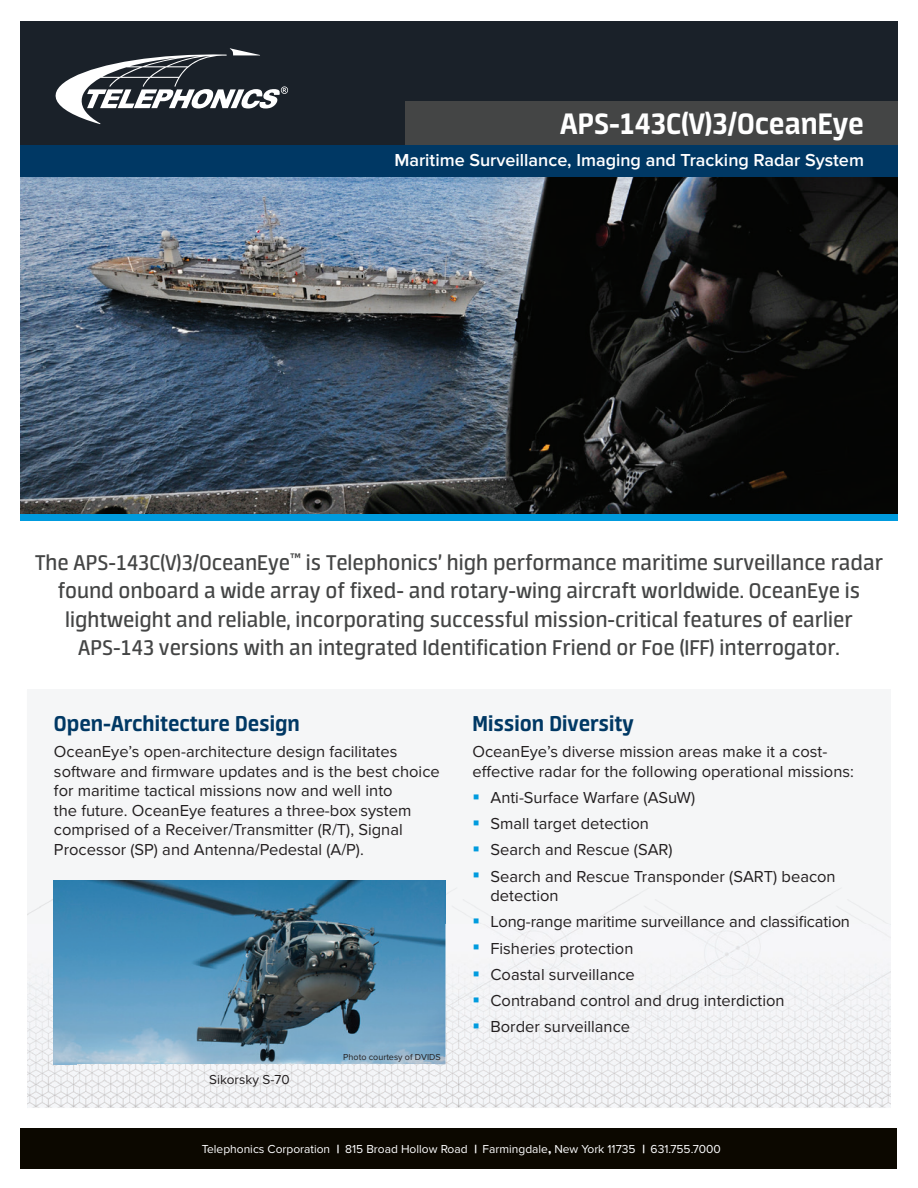
<style>
.page{position:relative;width:918px;height:1188px;background:#fff}
.page>*{position:absolute;margin:0;border:0;box-sizing:border-box;transform-origin:0 0}
.t1{font:700 33px "Neuron Angled";color:#fff}
.t2{font:24px/28.5px "Neuron Angled";color:#444545;text-align:center}
.t3{font:700 24px "Neuron Angled";color:#003864}
.t4{font:600 18px "Proxima Nova";color:#fff}
.t5{font:16.5px/19.5px "Proxima Nova";color:#231f20}
.t6{font:16.5px "Wingdings";color:#009bde}
.t7{font:13.5px "Proxima Nova";color:#231f20}
.t8{font:12px "Proxima Nova";color:#fff}
.t9{font:9px "Proxima Nova";color:#231f20}
.s1{color:#009bde}
.s2{font-family:"Proxima Nova Extrabld"}
</style>
<div class="page">
<div style="left:27px;top:880px;width:864px;height:44px;background:#f5f6f7"></div>
<div style="left:20px;top:514px;width:878px;height:7px;background:#009bde"></div>
<img style="left:20px;top:176px;width:878px;height:338px">
<div style="left:20px;top:21px;width:878px;height:133px;background:#1a2129"></div>
<div style="left:405px;top:101px;width:493px;height:64px;background:#444545"></div>
<div style="left:20px;top:145px;width:878px;height:31px;background:#003864"></div>
<svg style="left:55px;top:48px;width:233px;height:76px"></svg>
<img style="left:27px;top:924px;width:50px;height:184px">
<img style="left:54px;top:880px;width:391px;height:184px">
<img style="left:433px;top:924px;width:458px;height:184px">
<img style="left:77px;top:1064px;width:357px;height:44px">
<div style="left:21px;top:1128px;width:876px;height:40px;background:#0c0800"></div>
<p class="t1" style="left:560px;top:105px;width:305px">APS-143C(V)3/OceanEye</p>
<p class="t4" style="left:394px;top:150px;width:471px">Maritime Surveillance, Imaging and Tracking Radar System</p>
<p class="t2" style="left:35px;top:548px;width:849px">The APS-143C(V)3/OceanEye<sup>™</sup> is Telephonics’ high performance maritime surveillance radar found onboard a wide array of fixed- and rotary-wing aircraft worldwide. OceanEye is lightweight and reliable, incorporating successful mission-critical features of earlier APS-143 versions with an integrated Identification Friend or Foe (IFF) interrogator.</p>
<p class="t3" style="left:54px;top:710px;width:247px">Open-Architecture Design</p>
<p class="t5" style="left:54px;top:742px;width:387px">OceanEye’s open-architecture design facilitates software and frmware updates and is the best choice for maritime tactical missions now and well into<br>the future. OceanEye features a three-box system comprised of a Receiver/Transmitter (R/T), Signal Processor (SP) and Antenna/Pedestal (A/P).</p>
<p class="t7" style="left:209px;top:1072px;width:82px">Sikorsky S-70</p>
<p class="t9" style="left:343px;top:1051px;width:99px">Photo courtesy of DVIDS</p>
<p class="t3" style="left:472px;top:710px;width:163px">Mission Diversity</p>
<p class="t5" style="left:472px;top:742px;width:383px">OceanEye’s diverse mission areas make it a cost&shy;e°ective radar for the following operational missions:</p>
<p class="t5" style="left:472px;top:788px;width:224px"><span class="s1">▪</span> Anti-Surface Warfare (ASuW)</p>
<p class="t5" style="left:472px;top:814px;width:178px"><span class="s1">▪</span> Small target detection</p>
<p class="t5" style="left:472px;top:840px;width:202px"><span class="s1">▪</span> Search and Rescue (SAR)</p>
<p class="t6" style="left:472px;top:866px;width:9px">▪</p>
<p class="t5" style="left:491px;top:867px;width:347px">Search and Rescue Transponder (SART) beacon detection</p>
<p class="t6" style="left:472px;top:912px;width:9px">▪</p>
<p class="t5" style="left:491px;top:912px;width:361px">Long-range maritime surveillance and classifcation</p>
<p class="t6" style="left:472px;top:938px;width:9px">▪</p>
<p class="t5" style="left:491px;top:939px;width:144px">Fisheries protection</p>
<p class="t6" style="left:472px;top:965px;width:9px">▪</p>
<p class="t5" style="left:491px;top:965px;width:146px">Coastal surveillance</p>
<h2 class="t6" style="left:472px;top:991px;width:9px">▪</h2>
<p class="t5" style="left:491px;top:991px;width:296px">Contraband control and drug interdiction</p>
<p class="t6" style="left:472px;top:1017px;width:9px">▪</p>
<h2 class="t5" style="left:491px;top:1017px;width:141px">Border surveillance</h2>
<p class="t8" style="left:202px;top:1142px;width:139px">Telephonics Corporation <span class="s2">|</span></p>
<p class="t8" style="left:345px;top:1142px;width:133px">815 Broad Hollow Road <span class="s2">|</span></p>
<p class="t8" style="left:483px;top:1142px;width:164px">Farmingdale<span class="s2">,</span> New York 11735 <span class="s2">|</span></p>
<p class="t8" style="left:651px;top:1142px;width:72px">631.755.7000</p>
</div>
